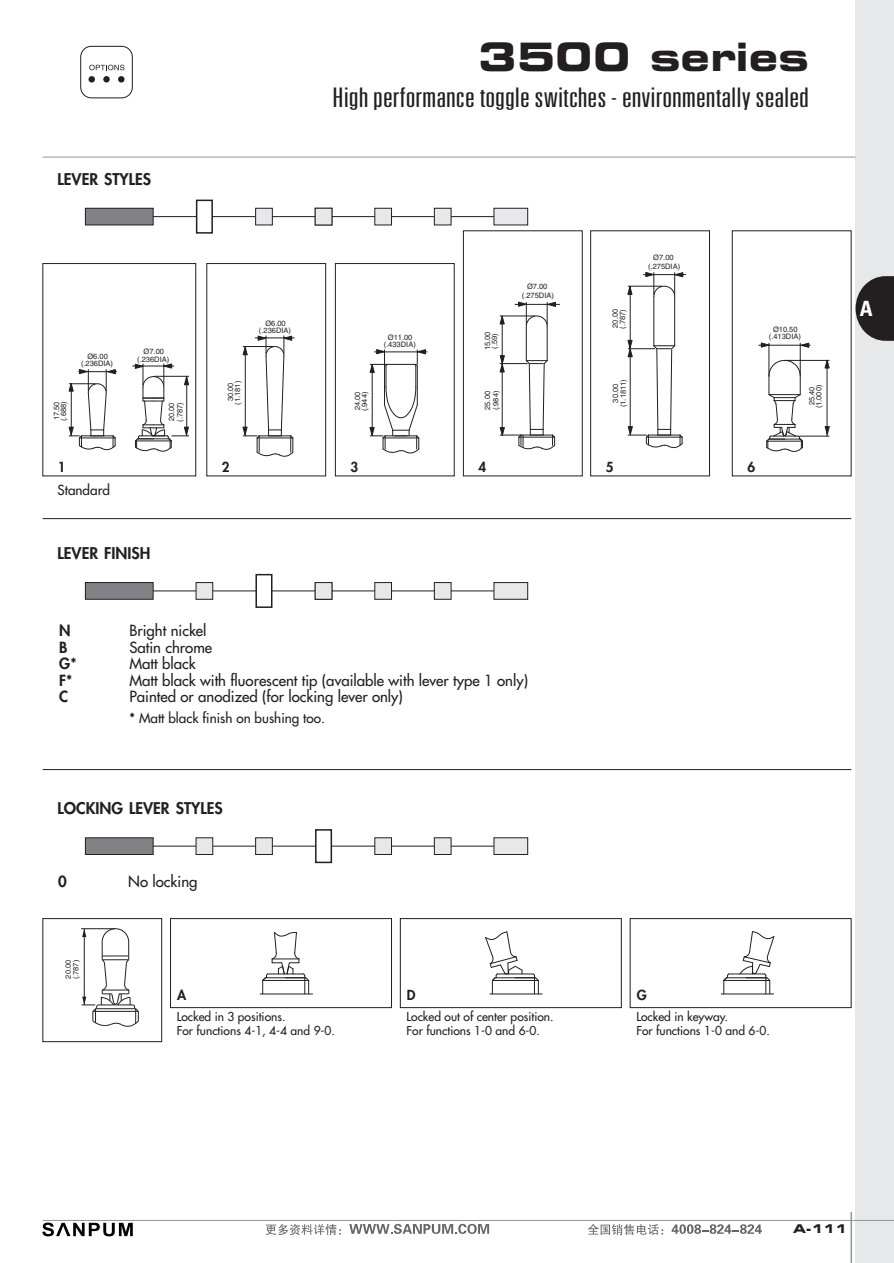
<style>
.page{position:relative;width:894px;height:1263px;background:#fff}
.page>*{position:absolute;margin:0;border:0;box-sizing:border-box;transform-origin:0 0}
.t1{font:700 expanded 39px "Square 721 BT";color:#231f20}
.t2{font:300 ultra-condensed 27px "Univers";color:#231f20;scale:1.3 1}
.t3{font:700 condensed 21px "Univers";color:#fff}
.t4{font:800 15.75px "Futura";color:#231f20}
.t5{font:15px "Futura";color:#231f20}
.t6{font:800 15px "Futura";color:#231f20}
.t7{font:13.5px "Futura";color:#231f20}
.t8{font:800 13.5px "Futura";color:#231f20}
.t9{font:12px/13.5px "Futura";color:#231f20}
.t10{font:700 expanded 12px "Square 721 BT";color:#231f20}
.t11{font:7.5px/7.1px "Helvetica";color:#231f20}
.s1{font-weight:800}
</style>
<div class="page">
<div style="left:855px;top:0;width:38px;height:1262px;background:#e7e8e9"></div>
<hr style="left:43px;top:1220px;width:850px;height:1px;background:#939598">
<hr style="left:43px;top:157px;width:812px;height:1px;background:#939598">
<hr style="left:850px;top:1211px;width:1px;height:51px;background:#939598">
<svg style="left:855px;top:276px;width:38px;height:65px"></svg>
<svg style="left:89px;top:65px;width:35px;height:5px"></svg>
<div style="left:103px;top:76px;width:7px;height:7px;background:#231f20;border-radius:50%"></div>
<div style="left:88px;top:76px;width:7px;height:7px;background:#231f20;border-radius:50%"></div>
<div style="left:118px;top:76px;width:6px;height:7px;background:#231f20;border-radius:50%"></div>
<div style="left:81px;top:46px;width:51px;height:52px;border:1px solid #231f20;border-radius:11px"></div>
<div style="left:85px;top:208px;width:68px;height:17px;background:#808285"></div>
<div style="left:85px;top:208px;width:68px;height:17px;border:1px solid #231f20"></div>
<div style="left:196px;top:200px;width:17px;height:34px;border:2px solid #231f20"></div>
<div style="left:494px;top:208px;width:33px;height:17px;background:#e7e8e9"></div>
<div style="left:493px;top:208px;width:34px;height:17px;border:1px solid #231f20"></div>
<svg style="left:151px;top:208px;width:364px;height:374px"></svg>
<div style="left:494px;top:582px;width:33px;height:17px;background:#e7e8e9"></div>
<div style="left:493px;top:582px;width:34px;height:17px;border:1px solid #231f20"></div>
<svg style="left:272px;top:582px;width:243px;height:264px"></svg>
<div style="left:316px;top:830px;width:15px;height:32px;background:#fff"></div>
<div style="left:315px;top:829px;width:17px;height:34px;border:2px solid #231f20"></div>
<div style="left:374px;top:837px;width:17px;height:17px;background:#e7e8e9"></div>
<div style="left:434px;top:837px;width:17px;height:17px;background:#e7e8e9"></div>
<div style="left:494px;top:837px;width:33px;height:17px;background:#e7e8e9"></div>
<svg style="left:42px;top:263px;width:230px;height:591px"></svg>
<div style="left:206px;top:263px;width:120px;height:213px;border:1px solid #231f20"></div>
<div style="left:463px;top:231px;width:119px;height:245px;border:1px solid #231f20"></div>
<div style="left:590px;top:231px;width:119px;height:245px;border:1px solid #231f20"></div>
<div style="left:335px;top:263px;width:119px;height:213px;border:1px solid #231f20"></div>
<svg style="left:68px;top:368px;width:49px;height:82px"></svg>
<svg style="left:133px;top:363px;width:56px;height:89px"></svg>
<hr style="left:674px;top:297px;width:1px;height:49px;background:#231f20">
<hr style="left:653px;top:297px;width:1px;height:49px;background:#231f20">
<hr style="left:628px;top:286px;width:34px;height:1px;background:#231f20">
<hr style="left:629px;top:290px;width:1px;height:55px;background:#231f20">
<svg style="left:643px;top:272px;width:42px;height:25px"></svg>
<svg style="left:627px;top:286px;width:5px;height:9px"></svg>
<svg style="left:627px;top:339px;width:56px;height:109px"></svg>
<div style="left:731px;top:231px;width:120px;height:245px;border:1px solid #231f20"></div>
<hr style="left:768px;top:343px;width:1px;height:33px;background:#231f20">
<hr style="left:799px;top:343px;width:1px;height:33px;background:#231f20">
<hr style="left:768px;top:345px;width:31px;height:1px;background:#231f20">
<svg style="left:758px;top:342px;width:11px;height:6px"></svg>
<svg style="left:799px;top:342px;width:10px;height:6px"></svg>
<svg style="left:766px;top:359px;width:64px;height:93px"></svg>
<svg style="left:242px;top:335px;width:52px;height:122px"></svg>
<svg style="left:369px;top:348px;width:58px;height:106px"></svg>
<svg style="left:499px;top:301px;width:60px;height:149px"></svg>
<hr style="left:43px;top:518px;width:808px;height:1px;background:#231f20">
<hr style="left:43px;top:769px;width:808px;height:1px;background:#231f20">
<div style="left:170px;top:918px;width:221px;height:89px;border:1px solid #231f20"></div>
<hr style="left:81px;top:928px;width:34px;height:1px;background:#231f20">
<svg style="left:82px;top:928px;width:57px;height:99px"></svg>
<div style="left:43px;top:918px;width:119px;height:123px;border:1px solid #231f20"></div>
<hr style="left:260px;top:993px;width:52px;height:1px;background:#231f20">
<svg style="left:261px;top:932px;width:48px;height:62px"></svg>
<div style="left:400px;top:918px;width:221px;height:89px;border:1px solid #231f20"></div>
<hr style="left:489px;top:993px;width:53px;height:1px;background:#231f20">
<svg style="left:485px;top:931px;width:54px;height:63px"></svg>
<div style="left:629px;top:918px;width:222px;height:89px;border:1px solid #231f20"></div>
<hr style="left:721px;top:993px;width:52px;height:1px;background:#231f20">
<svg style="left:722px;top:931px;width:52px;height:63px"></svg>
<svg style="left:265px;top:1224px;width:76px;height:11px"></svg>
<svg style="left:349px;top:1223px;width:140px;height:10px"></svg>
<svg style="left:588px;top:1224px;width:75px;height:11px"></svg>
<svg style="left:671px;top:1224px;width:90px;height:9px"></svg>
<svg style="left:42px;top:1222px;width:91px;height:14px"></svg>
<h3 class="t4" style="left:58px;top:168px;width:95px">LEVER STYLES</h3>
<p class="t11" style="left:87px;top:352px;width:22px">Ø6.00</p>
<p class="t11" style="left:81px;top:359px;width:34px">(.236DIA)</p>
<p class="t11" style="left:137px;top:348px;width:34px;text-align:center">Ø7.00 (.236DIA)</p>
<p class="t11" style="left:60px;top:421px;width:21px;rotate:-90deg">(.688)</p>
<p class="t11" style="left:53px;top:420px;width:20px;rotate:-90deg">17.50</p>
<p class="t11" style="left:167px;top:422px;width:21px;line-height:8.2px;rotate:-90deg">20.00 (.787)</p>
<h3 class="t8" style="left:58px;top:458px;width:9px">1</h3>
<h3 class="t7" style="left:58px;top:481px;width:54px">Standard</h3>
<h3 class="t4" style="left:58px;top:543px;width:94px">LEVER FINISH</h3>
<h1 class="t1" style="left:478px;top:33px;width:331px">3500 series</h1>
<h2 class="t2" style="left:332px;top:83px;width:368px">High performance toggle switches - environmentally sealed</h2>
<p class="t11" style="left:647px;top:253px;width:34px;line-height:8.6px;text-align:center">Ø7.00 (.275DIA)</p>
<p class="t11" style="left:521px;top:282px;width:34px;line-height:8.6px;text-align:center">Ø7.00 (.275DIA)</p>
<p class="t11" style="left:259px;top:320px;width:34px;text-align:center">Ø6.00 (.236DIA)</p>
<p class="t11" style="left:387px;top:334px;width:26px">Ø11.00</p>
<p class="t11" style="left:483px;top:350px;width:20px;rotate:-90deg">15.00 (.59)</p>
<p class="t11" style="left:383px;top:341px;width:34px">(.433DIA)</p>
<p class="t11" style="left:611px;top:329px;width:21px;rotate:-90deg">20.00 (.787)</p>
<p class="t11" style="left:772px;top:325px;width:26px">Ø10.50</p>
<p class="t11" style="left:768px;top:332px;width:34px">(.413DIA)</p>
<p class="t11" style="left:234px;top:405px;width:25px;rotate:-90deg">(1.181)</p>
<p class="t11" style="left:227px;top:401px;width:20px;rotate:-90deg">30.00</p>
<p class="t11" style="left:354px;top:411px;width:21px;rotate:-90deg">24.00 (.944)</p>
<p class="t11" style="left:483px;top:410px;width:21px;line-height:8.2px;rotate:-90deg">25.00 (.984)</p>
<p class="t11" style="left:619px;top:407px;width:29px;rotate:-90deg">(1.1811)</p>
<p class="t11" style="left:611px;top:402px;width:20px;rotate:-90deg">30.00</p>
<p class="t11" style="left:815px;top:408px;width:25px;rotate:-90deg">(1.000)</p>
<p class="t11" style="left:808px;top:405px;width:20px;rotate:-90deg">25.40</p>
<h3 class="t8" style="left:222px;top:458px;width:9px">2</h3>
<h3 class="t8" style="left:350px;top:458px;width:9px">3</h3>
<h3 class="t8" style="left:478px;top:458px;width:9px">4</h3>
<h3 class="t8" style="left:605px;top:458px;width:9px">5</h3>
<h3 class="t8" style="left:747px;top:458px;width:9px">6</h3>
<h3 class="t6" style="left:59px;top:620px;width:13px">N</h3>
<h3 class="t5" style="left:129px;top:621px;width:79px">Bright nickel</h3>
<h3 class="t6" style="left:59px;top:637px;width:10px">B</h3>
<h3 class="t5" style="left:129px;top:637px;width:84px">Satin chrome</h3>
<h3 class="t6" style="left:59px;top:653px;width:19px">G*</h3>
<h3 class="t5" style="left:129px;top:654px;width:68px">Matt black</h3>
<h3 class="t6" style="left:59px;top:670px;width:15px">F*</h3>
<h3 class="t5" style="left:129px;top:670px;width:400px">Matt black with fluorescent tip (available with lever type 1 only)</h3>
<h3 class="t6" style="left:59px;top:686px;width:11px">C</h3>
<h3 class="t5" style="left:129px;top:687px;width:275px">Painted or anodized (for locking lever only)</h3>
<h3 class="t7" style="left:129px;top:709px;width:197px"><span class="s1">*</span> Matt black finish on bushing too.</h3>
<h3 class="t4" style="left:58px;top:798px;width:167px">LOCKING LEVER STYLES</h3>
<h3 class="t6" style="left:58px;top:871px;width:10px">0</h3>
<h3 class="t5" style="left:128px;top:872px;width:71px">No locking</h3>
<p class="t11" style="left:64px;top:979px;width:21px;line-height:7.6px;rotate:-90deg">20.00 (.787)</p>
<h3 class="t8" style="left:177px;top:986px;width:11px">A</h3>
<h3 class="t9" style="left:177px;top:1009px;width:160px">Locked in 3 positions.<br>For functions 4-1, 4-4 and 9-0.</h3>
<h3 class="t8" style="left:406px;top:986px;width:10px">D</h3>
<h3 class="t9" style="left:406px;top:1009px;width:148px">Locked out of center position.<br>For functions 1-0 and 6-0.</h3>
<h3 class="t8" style="left:636px;top:986px;width:11px">G</h3>
<h3 class="t9" style="left:636px;top:1009px;width:135px">Locked in keyway.<br>For functions 1-0 and 6-0.</h3>
<h3 class="t3" style="left:859px;top:295px;width:14px">A</h3>
<h3 class="t10" style="left:792px;top:1221px;width:55px">A-111</h3>
</div>
